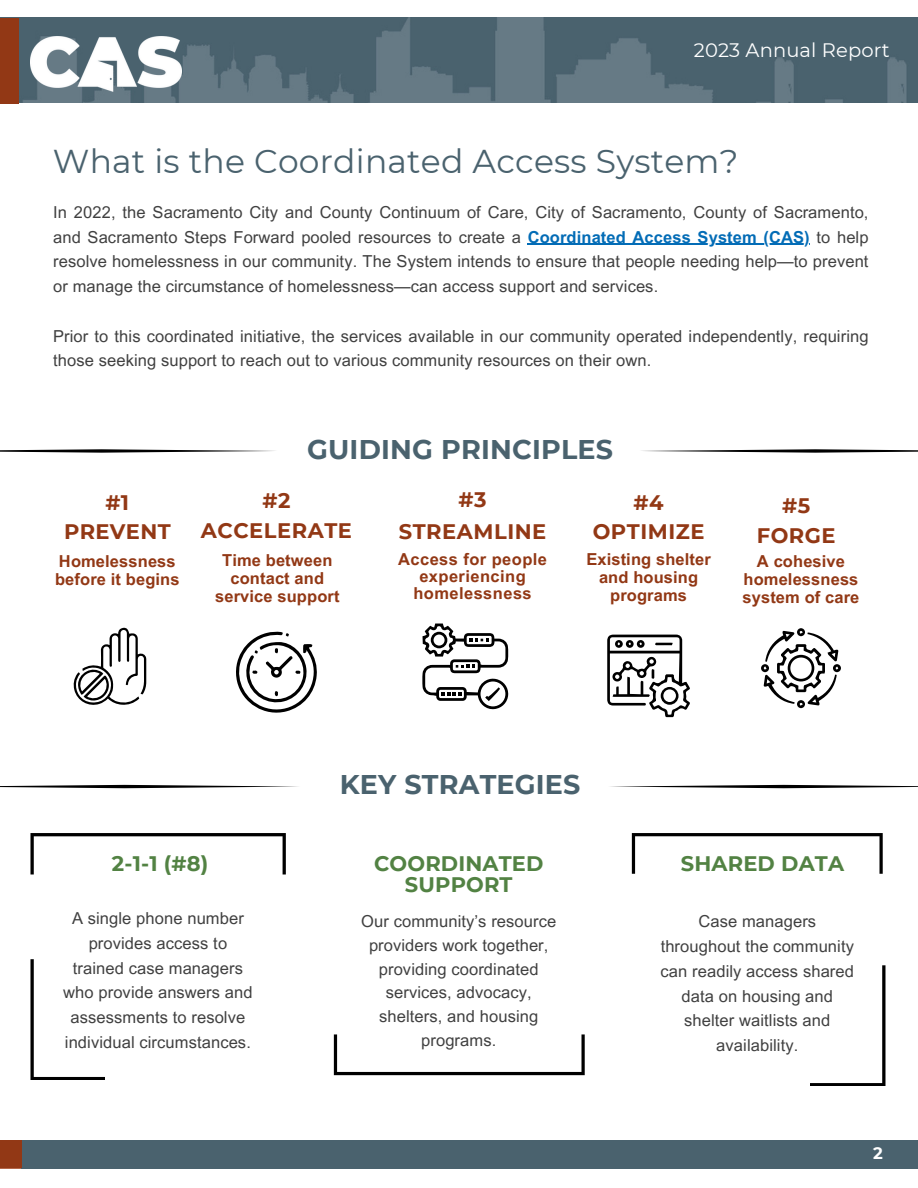
<style>
.page{position:relative;width:918px;height:1188px;background:#fff}
.page>*{position:absolute;margin:0;border:0;box-sizing:border-box;transform-origin:0 0}
.t1{font:33px "Montserrat";letter-spacing:.005em;color:#4a626e}
.t2{font:700 27px "Montserrat";letter-spacing:.005em;color:#4a626e}
.t3{font:700 21px/29.2px "Montserrat";letter-spacing:.025em;color:#923815;text-align:center}
.t4{font:700 21px/21.3px "Montserrat";letter-spacing:.005em;color:#528243;text-align:center}
.t5{font:19.5px "Arial MT Pro";letter-spacing:.005em;color:#fff}
.t6{font:19.5px "Montserrat";letter-spacing:.005em;color:#fff}
.t7{font:16.5px/24.8px "Arial MT Pro";letter-spacing:.005em;color:#404040;text-align:center}
.t8{font:700 16.5px/18px "Arial MT Pro";letter-spacing:.005em;color:#923815;text-align:center}
.t9{font:700 16.5px/16.8px "Arial MT Pro";letter-spacing:.025em;color:#923815;text-align:center}
.t10{font:700 16.5px "Montserrat";color:#fff}
.s1{font-weight:700;color:#036cb6}
</style>
<div class="page">
<svg style="left:73px;top:628px;width:73px;height:77px"></svg>
<svg style="left:236px;top:631px;width:81px;height:82px"></svg>
<svg style="left:422px;top:624px;width:87px;height:85px"></svg>
<svg style="left:607px;top:635px;width:83px;height:82px"></svg>
<svg style="left:761px;top:628px;width:80px;height:80px"></svg>
<div style="left:0;top:1140px;width:918px;height:29px;background:#4a626e"></div>
<div style="left:0;top:1140px;width:20px;height:29px;background:#b46749"></div>
<svg style="left:334px;top:1034px;width:251px;height:41px"></svg>
<svg style="left:0;top:449px;width:275px;height:4px"></svg>
<hr style="left:528px;top:244px;width:282px;height:1px;background:#036cb6">
<svg style="left:641px;top:449px;width:277px;height:4px"></svg>
<svg style="left:0;top:785px;width:298px;height:3px"></svg>
<svg style="left:610px;top:785px;width:308px;height:3px"></svg>
<img style="left:0;top:17px;width:918px;height:86px">
<img style="left:30px;top:37px;width:151px;height:55px">
<div style="left:0;top:18px;width:18px;height:85px;background:#923815"></div>
<div style="left:0;top:1140px;width:21px;height:28px;background:#923815"></div>
<svg style="left:30px;top:833px;width:256px;height:246px"></svg>
<svg style="left:632px;top:833px;width:253px;height:253px"></svg>
<p class="t6" style="left:694px;top:38px;width:197px">2023 Annual Report</p>
<p class="t5" style="left:714px;top:52px;width:177px">2023 Annual Report</p>
<h1 class="t1" style="left:53px;top:141px;width:687px">What is the Coordinated Access System?</h1>
<p class="t7" style="left:53px;top:202px;width:817px;text-align:justify">In 2022, the Sacramento City and County Continuum of Care, City of Sacramento, County of Sacramento, and Sacramento Steps Forward pooled resources to create a <span class="s1">Coordinated Access System (CAS)</span> to help resolve homelessness in our community. The System intends to ensure that people needing help—to prevent or manage the circumstance of homelessness—can access support and services.</p>
<p class="t7" style="left:53px;top:325px;width:817px;text-align:left">Prior to this coordinated initiative, the services available in our community operated independently, requiring those seeking support to reach out to various community resources on their own.</p>
<h2 class="t2" style="left:307px;top:433px;width:307px">GUIDING PRINCIPLES</h2>
<p class="t3" style="left:399px;top:484px;width:149px;line-height:31.5px">#3<br>STREAMLINE</p>
<p class="t3" style="left:64px;top:488px;width:108px">#1<br>PREVENT</p>
<p class="t3" style="left:201px;top:485px;width:153px;line-height:30.3px">#2<br>ACCELERATE</p>
<p class="t3" style="left:593px;top:487px;width:113px">#4<br>OPTIMIZE</p>
<p class="t3" style="left:757px;top:491px;width:80px">#5<br>FORGE</p>
<p class="t8" style="left:55px;top:555px;width:126px;text-align:left">Homelessness before it begins</p>
<p class="t8" style="left:215px;top:554px;width:126px">Time between contact and service support</p>
<p class="t9" style="left:398px;top:553px;width:150px">Access for people experiencing homelessness</p>
<p class="t8" style="left:586px;top:553px;width:126px">Existing shelter and housing programs</p>
<p class="t8" style="left:743px;top:555px;width:118px">A cohesive homelessness system of care</p>
<p class="t4" style="left:112px;top:853px;width:98px">2-1-1 (#8)</p>
<p class="t7" style="left:63px;top:908px;width:191px">A single phone number provides access to trained case managers who provide answers and assessments to resolve individual circumstances.</p>
<h2 class="t2" style="left:340px;top:768px;width:242px">KEY STRATEGIES</h2>
<p class="t4" style="left:374px;top:853px;width:171px">COORDINATED<br>SUPPORT</p>
<p class="t4" style="left:681px;top:853px;width:165px">SHARED DATA</p>
<p class="t7" style="left:361px;top:912px;width:197px;line-height:23.7px">Our community’s resource providers work together, providing coordinated services, advocacy, shelters, and housing programs.</p>
<p class="t7" style="left:661px;top:911px;width:195px">Case managers throughout the community can readily access shared data on housing and shelter waitlists and availability.</p>
<p class="t10" style="left:873px;top:1143px;width:11px">2</p>
</div>
